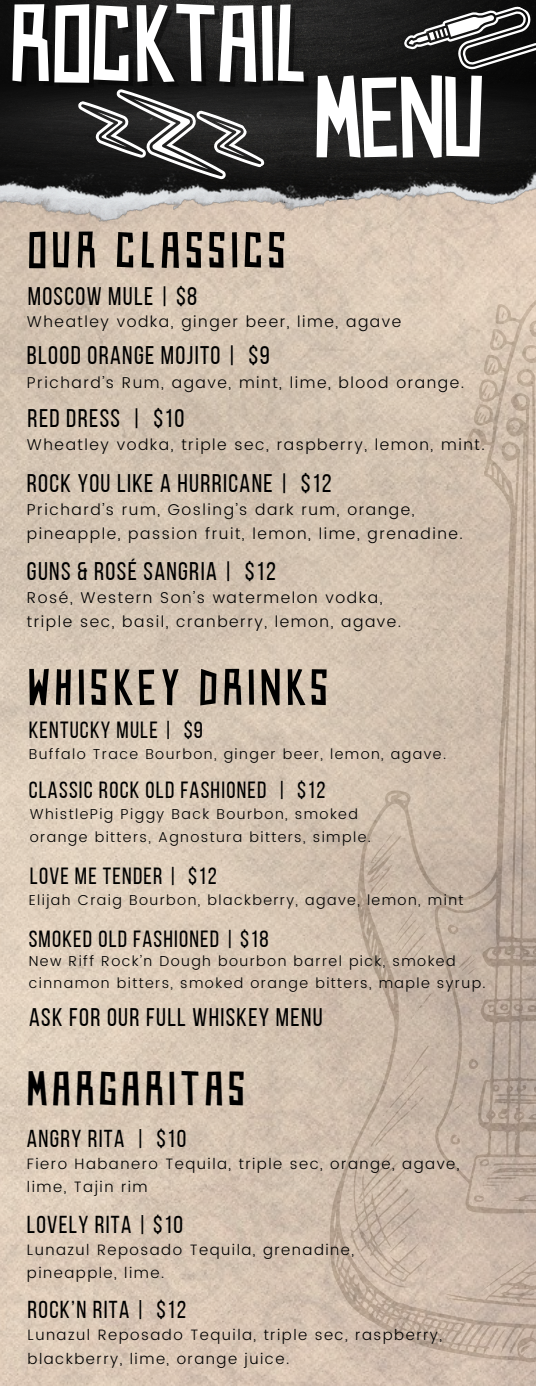
<style>
.page{position:relative;width:536px;height:1386px;background:#fff}
.page>*{position:absolute;margin:0;border:0;box-sizing:border-box;transform-origin:0 0}
.t1{font:113.75px "Kingsof Kings Lynn";color:#fff}
.t2{font:107.98px "Kingsof Kings Lynn";letter-spacing:.01em;color:#fff}
.t3{font:50.57px "Kingsof Kings Lynn";letter-spacing:.115em;color:#000}
.t4{font:47.77px "Kingsof Kings Lynn";letter-spacing:.115em;color:#000}
.t5{font:25.55px "Bebas Neue";letter-spacing:.055em;color:#000}
.t6{font:25.38px "Bebas Neue";letter-spacing:.055em;color:#000}
.t7{font:24.5px "Bebas Neue";letter-spacing:.055em;color:#000}
.t8{font:23.45px "Bebas Neue";letter-spacing:.055em;color:#000}
.t9{font:300 15.75px/24.3px "Poppins";letter-spacing:.1em;color:#000}
.t10{font:300 15.05px/23.3px "Poppins";letter-spacing:.1em;color:#000}
.t11{font:300 14.35px/22.4px "Poppins";letter-spacing:.1em;color:#000}
</style>
<div class="page">
<img style="left:0;top:223px;width:535px;height:1163px">
<img style="left:0;top:0;width:536px;height:223px">
<svg style="left:74px;top:63px;width:193px;height:142px;background:#484847"></svg>
<svg style="left:402px;top:0;width:134px;height:103px;background:#333"></svg>
<h3 class="t2" style="left:12px;top:-10px;width:296px">ROCKTAIL</h3>
<p class="t1" style="left:316px;top:61px;width:173px">MENU</p>
<h3 class="t3" style="left:29px;top:225px;width:259px">OUR CLASSICS</h3>
<h1 class="t5" style="left:28px;top:285px;width:171px">MOSCOW MULE | $8</h1>
<p class="t9" style="left:27px;top:310px;width:376px">Wheatley vodka, ginger beer, lime, agave</p>
<p class="t5" style="left:27px;top:345px;width:244px">BLOOD ORANGE MOJITO | $9</p>
<p class="t9" style="left:27px;top:371px;width:438px">Prichard’s Rum, agave, mint, lime, blood orange.</p>
<h1 class="t5" style="left:28px;top:408px;width:158px">RED DRESS | $10</h1>
<p class="t9" style="left:27px;top:433px;width:459px">Wheatley vodka, triple sec, raspberry, lemon, mint.</p>
<p class="t5" style="left:27px;top:472px;width:306px">ROCK YOU LIKE A HURRICANE | $12</p>
<p class="t9" style="left:27px;top:497px;width:437px">Prichard’s rum, Gosling’s dark rum, orange, pineapple, passion fruit, lemon, lime, grenadine.</p>
<h2 class="t5" style="left:27px;top:561px;width:250px">GUNS &amp; ROSÉ SANGRIA | $12</h2>
<h3 class="t9" style="left:27px;top:585px;width:376px">Rosé, Western Son’s watermelon vodka, triple sec, basil, cranberry, lemon, agave.</h3>
<p class="t3" style="left:29px;top:662px;width:301px">WHISKEY DRINKS</p>
<h3 class="t8" style="left:29px;top:721px;width:176px">KENTUCKY MULE | $9</h3>
<p class="t11" style="left:29px;top:743px;width:419px">Buffalo Trace Bourbon, ginger beer, lemon, agave.</p>
<p class="t8" style="left:29px;top:781px;width:298px">CLASSIC ROCK OLD FASHIONED | $12</p>
<h3 class="t11" style="left:30px;top:803px;width:342px">WhistlePig Piggy Back Bourbon, smoked orange bitters, Agnostura bitters, simple.</h3>
<p class="t8" style="left:30px;top:866px;width:188px">LOVE ME TENDER | $12</p>
<h2 class="t11" style="left:29px;top:889px;width:436px">Elijah Craig Bourbon, blackberry, agave, lemon, mint</h2>
<p class="t8" style="left:29px;top:929px;width:241px">SMOKED OLD FASHIONED | $18</p>
<h3 class="t11" style="left:29px;top:950px;width:458px">New Riff Rock’n Dough bourbon barrel pick, smoked cinnamon bitters, smoked orange bitters, maple syrup.</h3>
<h3 class="t6" style="left:29px;top:1007px;width:295px">ASK FOR OUR FULL WHISKEY MENU</h3>
<p class="t4" style="left:28px;top:1065px;width:219px">MARGARITAS</p>
<h3 class="t7" style="left:27px;top:1128px;width:161px">ANGRY RITA | $10</h3>
<p class="t10" style="left:27px;top:1152px;width:434px">Fiero Habanero Tequila, triple sec, orange, agave, lime, Tajin rim</p>
<h3 class="t7" style="left:27px;top:1214px;width:158px">LOVELY RITA | $10</h3>
<p class="t10" style="left:27px;top:1238px;width:328px">Lunazul Reposado Tequila, grenadine,</p>
<h3 class="t10" style="left:27px;top:1261px;width:139px">pineapple, lime.</h3>
<h2 class="t7" style="left:28px;top:1300px;width:160px">ROCK’N RITA | $12</h2>
<h3 class="t10" style="left:28px;top:1324px;width:416px">Lunazul Reposado Tequila, triple sec, raspberry, blackberry, lime, orange juice.</h3>
</div>
